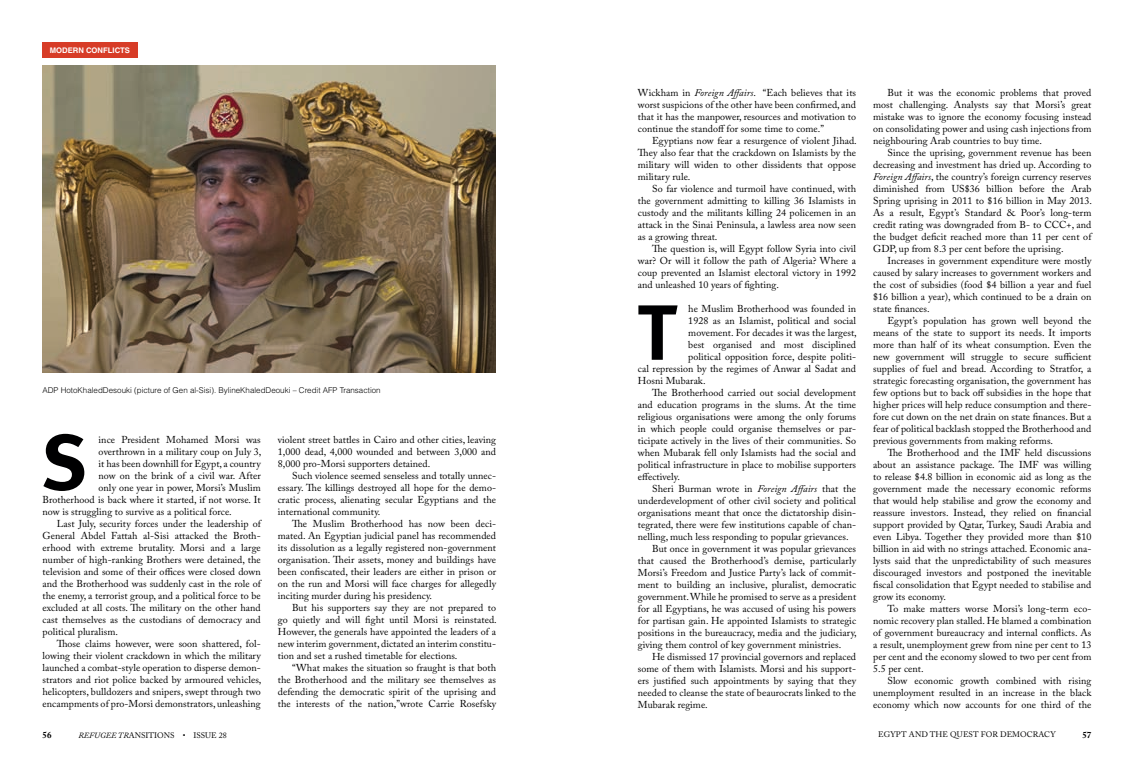
<style>
.page{position:relative;width:1134px;height:774px;background:#fff}
.page>*{position:absolute;margin:0;border:0;box-sizing:border-box;transform-origin:0 0}
.t1{font:700 78.2px "Meta";color:#000001}
.body_text{font:10px/12px "Adobe Caslon Pro";letter-spacing:.005em;color:#000001;text-align:justify}
.t2{font:700 9px "Adobe Caslon Pro";color:#000001}
.Captions{font:300 8px "Helvetica";color:#000001}
.t3{font:8px "Adobe Caslon Pro";letter-spacing:.015em;color:#000001}
.t4{font:700 7.7px "Helvetica";color:#fff}
.s1{font-style:italic}
</style>
<div class="page">
<img style="left:43px;top:65px;width:453px;height:308px">
<div style="left:43px;top:43px;width:95px;height:15px;background:#d73c27"></div>
<p class="t4" style="left:50px;top:46px;width:82px">MODERN CONFLICTS</p>
<p class="Captions" style="left:43px;top:385px;width:340px">ADP HotoKhaledDesouki (picture of Gen al-Sisi). BylineKhaledDeouki – Credit AFP Transaction</p>
<p class="t1" style="left:43px;top:417px;width:46px">S</p>
<p class="body_text" style="left:99px;top:434px;width:164px">ince President Mohamed Morsi was</p>
<p class="body_text" style="left:99px;top:446px;width:164px">overthrown in a military coup on July 3,</p>
<p class="body_text" style="left:99px;top:458px;width:164px">it has been downhill for Egypt, a country</p>
<p class="body_text" style="left:99px;top:470px;width:164px">now on the brink of a civil war. After</p>
<p class="body_text" style="left:99px;top:482px;width:164px">only one year in power, Morsi’s Muslim</p>
<p class="body_text" style="left:43px;top:494px;width:220px">Brotherhood is back where it started, if not worse. It</p>
<p class="body_text" style="left:43px;top:506px;width:191px">now is struggling to survive as a political force.</p>
<p class="body_text" style="left:43px;top:518px;width:220px;text-indent:14px">Last July, security forces under the leadership of General Abdel Fattah al-Sisi attacked the Broth&shy;erhood with extreme brutality. Morsi and a large number of high-ranking Brothers were detained, the television and some of their offices were closed down and the Brotherhood was suddenly cast in the role of the enemy, a terrorist group, and a political force to be excluded at all costs. The military on the other hand cast themselves as the custodians of democracy and political pluralism.</p>
<p class="body_text" style="left:43px;top:638px;width:220px;text-indent:14px">Those claims however, were soon shattered, fol&shy;lowing their violent crackdown in which the military launched a combat-style operation to disperse demon&shy;strators and riot police backed by armoured vehicles, helicopters, bulldozers and snipers, swept through two encampments of pro-Morsi demonstrators, unleashing</p>
<p class="body_text" style="left:278px;top:434px;width:220px">violent street battles in Cairo and other cities, leaving 1,000 dead, 4,000 wounded and between 3,000 and 8,000 pro-Morsi supporters detained.</p>
<p class="body_text" style="left:278px;top:470px;width:220px;text-indent:14px">Such violence seemed senseless and totally unnec&shy;essary. The killings destroyed all hope for the demo&shy;cratic process, alienating secular Egyptians and the international community.</p>
<p class="body_text" style="left:278px;top:518px;width:220px;text-indent:14px">The Muslim Brotherhood has now been deci&shy;mated. An Egyptian judicial panel has recommended its dissolution as a legally registered non-government organisation. Their assets, money and buildings have been confiscated, their leaders are either in prison or on the run and Morsi will face charges for allegedly inciting murder during his presidency.</p>
<p class="body_text" style="left:278px;top:602px;width:220px;text-indent:14px">But his supporters say they are not prepared to go quietly and will fight until Morsi is reinstated.<br>However, the generals have appointed the leaders of a new interim government, dictated an interim constitu&shy;tion and set a rushed timetable for elections.</p>
<p class="body_text" style="left:278px;top:662px;width:220px;text-indent:14px">“What makes the situation so fraught is that both the Brotherhood and the military see themselves as defending the democratic spirit of the uprising and the interests of the nation,”wrote Carrie Rosefsky</p>
<p class="body_text" style="left:638px;top:86px;width:220px">Wickham in <span class="s1">Foreign Affairs</span>. “Each believes that its worst suspicions of the other have been confirmed, and that it has the manpower, resources and motivation to continue the standoff for some time to come.”</p>
<p class="body_text" style="left:638px;top:134px;width:220px;text-indent:14px">Egyptians now fear a resurgence of violent Jihad.<br>They also fear that the crackdown on Islamists by the military will widen to other dissidents that oppose military rule.</p>
<p class="body_text" style="left:638px;top:182px;width:220px;text-indent:14px">So far violence and turmoil have continued, with the government admitting to killing 36 Islamists in custody and the militants killing 24 policemen in an attack in the Sinai Peninsula, a lawless area now seen as a growing threat.</p>
<p class="body_text" style="left:638px;top:242px;width:220px;text-indent:14px">The question is, will Egypt follow Syria into civil war? Or will it follow the path of Algeria? Where a coup prevented an Islamist electoral victory in 1992 and unleashed 10 years of fighting.</p>
<p class="body_text" style="left:688px;top:302px;width:169px">he Muslim Brotherhood was founded in</p>
<p class="body_text" style="left:688px;top:314px;width:169px">1928 as an Islamist, political and social</p>
<p class="body_text" style="left:688px;top:326px;width:170px">movement. For decades it was the largest,</p>
<p class="body_text" style="left:688px;top:338px;width:169px">best organised and most disciplined</p>
<p class="body_text" style="left:688px;top:350px;width:169px">political opposition force, despite politi-</p>
<p class="body_text" style="left:638px;top:362px;width:220px">cal repression by the regimes of Anwar al Sadat and</p>
<p class="body_text" style="left:638px;top:374px;width:69px">Hosni Mubarak.</p>
<p class="body_text" style="left:638px;top:386px;width:220px;text-indent:14px">The Brotherhood carried out social development and education programs in the slums. At the time religious organisations were among the only forums in which people could organise themselves or par&shy;ticipate actively in the lives of their communities. So when Mubarak fell only Islamists had the social and political infrastructure in place to mobilise supporters effectively.</p>
<p class="body_text" style="left:638px;top:482px;width:220px;text-indent:14px">Sheri Burman wrote in <span class="s1">Foreign Affairs</span> that the underdevelopment of other civil society and political organisations meant that once the dictatorship disin&shy;tegrated, there were few institutions capable of chan&shy;nelling, much less responding to popular grievances.</p>
<p class="body_text" style="left:638px;top:542px;width:220px;text-indent:14px">But once in government it was popular grievances that caused the Brotherhood’s demise, particularly Morsi’s Freedom and Justice Party’s lack of commit&shy;ment to building an inclusive, pluralist, democratic government. While he promised to serve as a president for all Egyptians, he was accused of using his powers for partisan gain. He appointed Islamists to strategic positions in the bureaucracy, media and the judiciary, giving them control of key government ministries.</p>
<p class="body_text" style="left:638px;top:650px;width:220px;text-indent:14px">He dismissed 17 provincial governors and replaced some of them with Islamists. Morsi and his support&shy;ers justified such appointments by saying that they needed to cleanse the state of beaurocrats linked to the Mubarak regime.</p>
<p class="t1" style="left:638px;top:287px;width:41px">T</p>
<p class="body_text" style="left:873px;top:86px;width:220px;text-indent:14px">But it was the economic problems that proved most challenging. Analysts say that Morsi’s great mistake was to ignore the economy focusing instead on consolidating power and using cash injections from neighbouring Arab countries to buy time.</p>
<p class="body_text" style="left:873px;top:146px;width:220px;text-indent:14px">Since the uprising, government revenue has been decreasing and investment has dried up. According to <span class="s1">Foreign Affairs</span>, the country’s foreign currency reserves diminished from US$36 billion before the Arab Spring uprising in 2011 to $16 billion in May 2013.<br>As a result, Egypt’s Standard &amp; Poor’s long-term credit rating was downgraded from B- to CCC+, and the budget deficit reached more than 11 per cent of GDP, up from 8.3 per cent before the uprising.</p>
<p class="body_text" style="left:873px;top:254px;width:220px;text-indent:14px">Increases in government expenditure were mostly caused by salary increases to government workers and the cost of subsidies (food $4 billion a year and fuel $16 billion a year), which continued to be a drain on state finances.</p>
<p class="body_text" style="left:873px;top:314px;width:220px;text-indent:14px">Egypt’s population has grown well beyond the means of the state to support its needs. It imports more than half of its wheat consumption. Even the new government will struggle to secure sufficient supplies of fuel and bread. According to Stratfor, a strategic forecasting organisation, the government has few options but to back off subsidies in the hope that higher prices will help reduce consumption and there&shy;fore cut down on the net drain on state finances. But a fear of political backlash stopped the Brotherhood and previous governments from making reforms.</p>
<p class="body_text" style="left:873px;top:446px;width:220px;text-indent:14px">The Brotherhood and the IMF held discussions about an assistance package. The IMF was willing to release $4.8 billion in economic aid as long as the government made the necessary economic reforms that would help stabilise and grow the economy and reassure investors. Instead, they relied on financial support provided by Qatar, Turkey, Saudi Arabia and even Libya. Together they provided more than $10 billion in aid with no strings attached. Economic ana&shy;lysts said that the unpredictability of such measures discouraged investors and postponed the inevitable fiscal consolidation that Egypt needed to stabilise and grow its economy.</p>
<p class="body_text" style="left:873px;top:602px;width:220px;text-indent:14px">To make matters worse Morsi’s long-term eco&shy;nomic recovery plan stalled. He blamed a combination of government bureaucracy and internal conflicts. As a result, unemployment grew from nine per cent to 13 per cent and the economy slowed to two per cent from 5.5 per cent.</p>
<p class="body_text" style="left:873px;top:674px;width:220px;text-indent:14px">Slow economic growth combined with rising unemployment resulted in an increase in the black economy which now accounts for one third of the</p>
<p class="t3" style="left:878px;top:730px;width:179px">EGYPT AND THE QUEST FOR DEMOCRACY</p>
<p class="t2" style="left:43px;top:730px;width:10px">56</p>
<p class="t3" style="left:79px;top:731px;width:150px"><span class="s1">REFUGEE TR</span>ANSITIONS • ISSUE 28</p>
<p class="t2" style="left:1082px;top:730px;width:10px">57</p>
</div>
